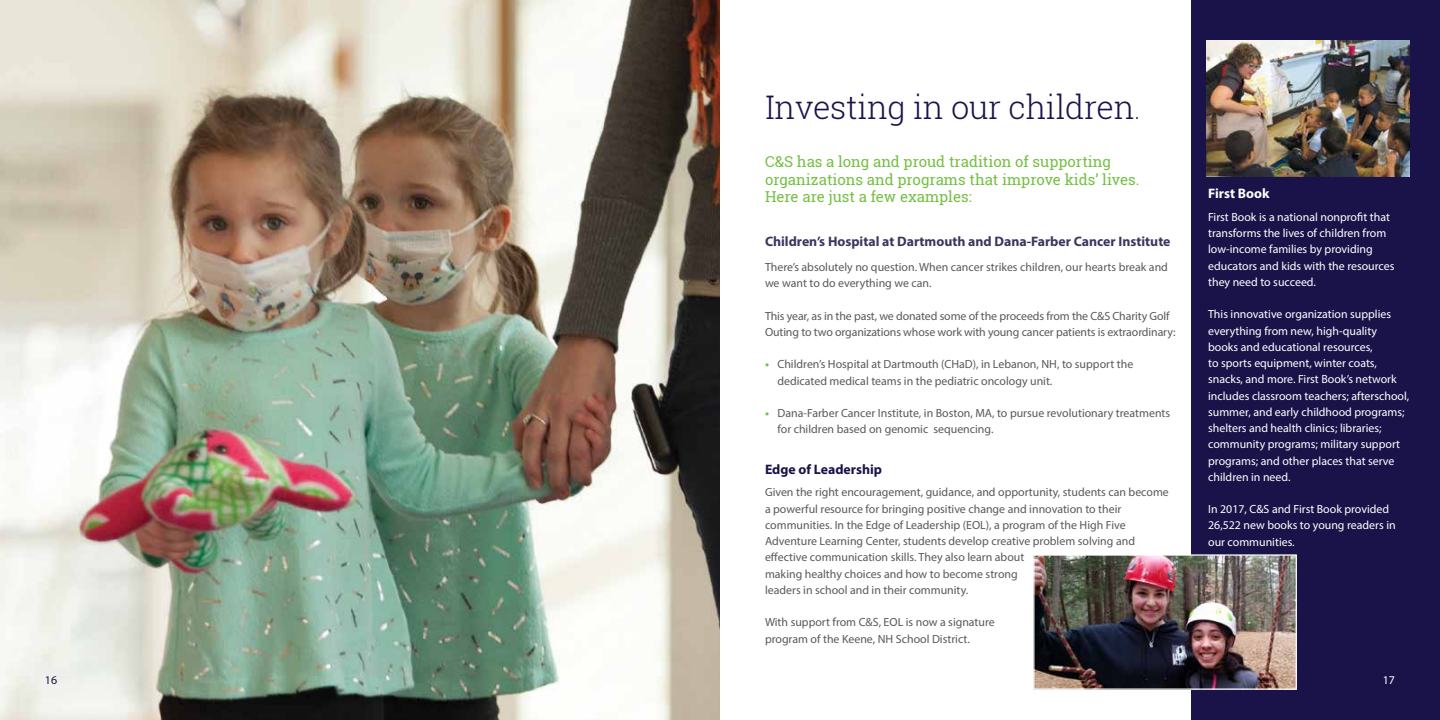
<style>
.page{position:relative;width:1440px;height:720px;background:#fff}
.page>*{position:absolute;margin:0;border:0;box-sizing:border-box;transform-origin:0 0}
.t1{font:300 32.5px "Roboto Slab";letter-spacing:-.01em;color:#1a1349}
.t2{font:15px/17.5px "Roboto Slab";color:#75c044}
.t3{font:700 13.75px "Myriad Pro";color:#3b355f}
.t4{font:700 13.75px "Myriad Pro";color:#1a1349}
.t5{font:700 13.75px "Myriad Pro";color:#fff}
.t6{font:11.88px/16.2px "Myriad Pro";color:#58595b}
.t7{font:11.88px/16.2px "Myriad Pro";color:#fff}
.t8{font:11.88px "Myriad Pro";color:#1a1349}
.s1{font-weight:100}
.s2{font-weight:700;color:#75c044}
</style>
<div class="page">
<img style="left:0;top:0;width:720px;height:720px">
<div style="left:1192px;top:0;width:248px;height:720px;background:#1a1349"></div>
<img style="left:1206px;top:40px;width:203px;height:136px">
<img style="left:1035px;top:556px;width:260px;height:132px">
<div style="left:1033px;top:554px;width:264px;height:136px;border:1px solid #fff"></div>
<h1 class="t1" style="left:765px;top:85px;width:378px">Investing in our children<span class="s1">.</span></h1>
<p class="t2" style="left:765px;top:153px;width:376px">C&amp;S has a long and proud tradition of supporting organizations and programs that improve kids’ lives.<br>Here are just a few examples:</p>
<p class="t3" style="left:765px;top:232px;width:407px">Children’s Hospital at Dartmouth and Dana-Farber Cancer Institute</p>
<p class="t6" style="left:765px;top:259px;width:404px">There’s absolutely no question. When cancer strikes children, our hearts break and we want to do everything we can.</p>
<p class="t6" style="left:765px;top:307px;width:412px">This year, as in the past, we donated some of the proceeds from the C&amp;S Charity Golf<br>Outing to two organizations whose work with young cancer patients is extraordinary:</p>
<p class="t6" style="left:778px;top:356px;width:357px;text-indent:-13px"><span class="s2">•</span> Children’s Hospital at Dartmouth (CHaD), in Lebanon, NH, to support the dedicated medical teams in the pediatric oncology unit.</p>
<p class="t6" style="left:778px;top:405px;width:394px;text-indent:-13px"><span class="s2">•</span> Dana-Farber Cancer Institute, in Boston, MA, to pursue revolutionary treatments for children based on genomic sequencing.</p>
<p class="t4" style="left:765px;top:460px;width:119px">Edge of Leadership</p>
<p class="t6" style="left:765px;top:484px;width:405px">Given the right encouragement, guidance, and opportunity, students can become a powerful resource for bringing positive change and innovation to their communities. In the Edge of Leadership (EOL), a program of the High Five Adventure Learning Center, students develop creative problem solving and effective communication skills. They also learn about<br>making healthy choices and how to become strong<br>leaders in school and in their community.</p>
<p class="t6" style="left:765px;top:614px;width:231px">With support from C&amp;S, EOL is now a signature program of the Keene, NH School District.</p>
<p class="t5" style="left:1208px;top:185px;width:63px">First Book</p>
<p class="t7" style="left:1208px;top:209px;width:188px">First Book is a national nonprofit that transforms the lives of children from low-income families by providing educators and kids with the resources they need to succeed.</p>
<p class="t7" style="left:1208px;top:306px;width:203px">This innovative organization supplies everything from new, high-quality books and educational resources,<br>to sports equipment, winter coats, snacks, and more. First Book’s network includes classroom teachers; afterschool, summer, and early childhood programs; shelters and health clinics; libraries; community programs; military support programs; and other places that serve children in need.</p>
<p class="t7" style="left:1208px;top:501px;width:189px">In 2017, C&amp;S and First Book provided<br>26,522 new books to young readers in our communities.</p>
<p class="t8" style="left:45px;top:673px;width:14px">16</p>
<p class="t7" style="left:1383px;top:672px;width:14px">17</p>
</div>
